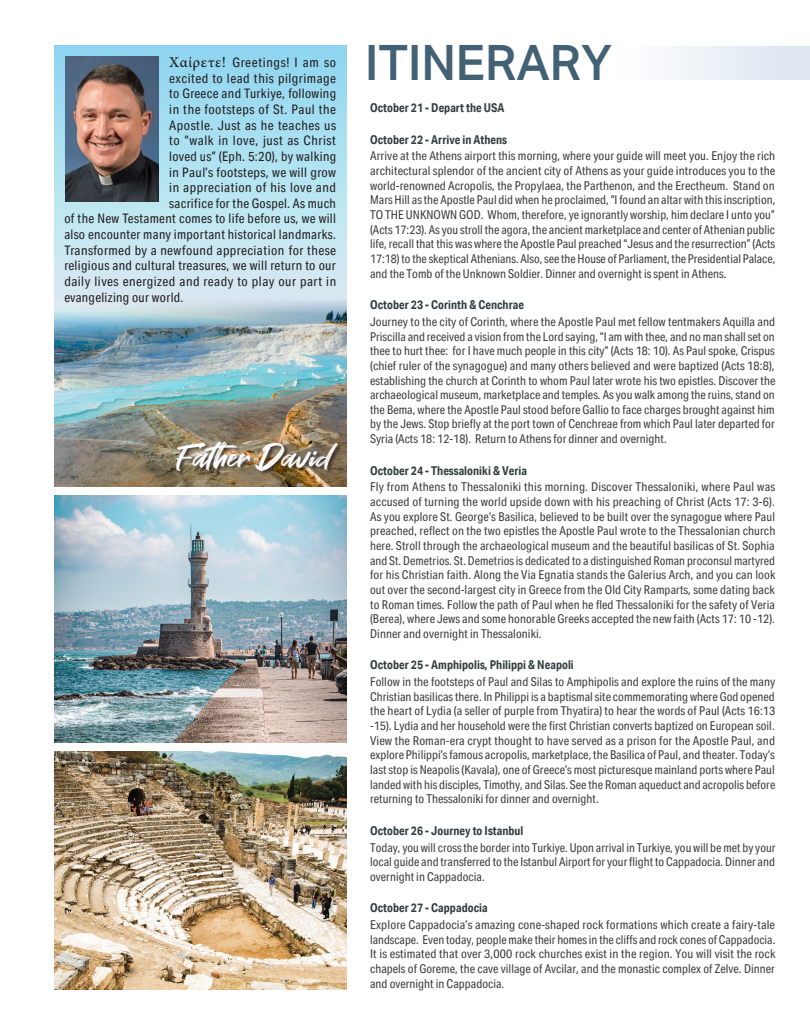
<style>
.page{position:relative;width:810px;height:1035px;background:#fff}
.page>*{position:absolute;margin:0;border:0;box-sizing:border-box;transform-origin:0 0}
.t1{font:500 48.75px "Aktiv Grotesk";color:#426174}
.t2{font:35px "Great Sejagad";color:#fff;scale:1.1 1}
.t3{font:13.12px "Aktiv Grotesk Cd";letter-spacing:.025em;color:#231f20}
.t4{font:13.12px "Aktiv Grotesk Cd";letter-spacing:.045em;color:#231f20}
.t5{font:12.25px/14.6px "Aktiv Grotesk Cd";letter-spacing:.005em;color:#3e3e3f;text-align:justify}
.t6{font:700 12.25px "Aktiv Grotesk Cd";letter-spacing:.005em;color:#323e40}
.s1{font-family:"Minion Pro";font-weight:500;font-size:15px}
</style>
<div class="page">
<div style="left:54px;top:46px;width:292px;height:275px;background:linear-gradient(to bottom,#8cd5ef,#dfeef3)"></div>
<img style="left:54px;top:495px;width:292px;height:248px">
<img style="left:54px;top:752px;width:292px;height:238px">
<img style="left:54px;top:298px;width:292px;height:189px">
<div style="left:614px;top:46px;width:196px;height:33px;background:linear-gradient(to right,#fff,#dbe4f0)"></div>
<img style="left:65px;top:56px;width:93px;height:145px">
<div style="left:176px;top:441px;width:167px;height:36px;background:#231f20;opacity:.75"></div>
<p class="t4" style="left:169px;top:55px;width:168px"><span class="s1">Χαίρετε!</span> Greetings! I am so</p>
<p class="t3" style="left:169px;top:70px;width:168px">excited to lead this pilgrimage</p>
<p class="t3" style="left:169px;top:86px;width:168px">to Greece and Turkiye, following</p>
<p class="t3" style="left:169px;top:102px;width:168px">in the footsteps of St. Paul the</p>
<p class="t3" style="left:169px;top:117px;width:168px">Apostle. Just as he teaches us</p>
<p class="t3" style="left:169px;top:133px;width:168px">to “walk in love, just as Christ</p>
<p class="t3" style="left:169px;top:148px;width:168px">loved us” (Eph. 5:20), by walking</p>
<p class="t3" style="left:169px;top:164px;width:168px">in Paul’s footsteps, we will grow</p>
<p class="t3" style="left:169px;top:180px;width:168px">in appreciation of his love and</p>
<p class="t3" style="left:169px;top:195px;width:168px">sacrifice for the Gospel. As much</p>
<p class="t3" style="left:64px;top:211px;width:273px">of the New Testament comes to life before us, we will</p>
<p class="t3" style="left:64px;top:227px;width:273px">also encounter many important historical landmarks.</p>
<p class="t3" style="left:64px;top:242px;width:273px">Transformed by a newfound appreciation for these</p>
<p class="t3" style="left:64px;top:258px;width:273px">religious and cultural treasures, we will return to our</p>
<p class="t3" style="left:64px;top:273px;width:273px">daily lives energized and ready to play our part in</p>
<p class="t3" style="left:64px;top:289px;width:121px">evangelizing our world.</p>
<h2 class="t2" style="left:176px;top:437px;width:144px">FatherDavid</h2>
<h1 class="t1" style="left:365px;top:35px;width:249px">ITINERARY</h1>
<p class="t6" style="left:370px;top:100px;width:136px">October 21 - Depart the USA</p>
<p class="t6" style="left:370px;top:132px;width:138px">October 22 - Arrive in Athens</p>
<p class="t5" style="left:370px;top:149px;width:407px">Arrive at the Athens airport this morning, where your guide will meet you. Enjoy the rich architectural splendor of the ancient city of Athens as your guide introduces you to the world-renowned Acropolis, the Propylaea, the Parthenon, and the Erectheum. Stand on Mars Hill as the Apostle Paul did when he proclaimed, “I found an altar with this inscription, TO THE UNKNOWN GOD. Whom, therefore, ye ignorantly worship, him declare I unto you” (Acts 17:23). As you stroll the agora, the ancient marketplace and center of Athenian public life, recall that this was where the Apostle Paul preached “Jesus and the resurrection” (Acts 17:18) to the skeptical Athenians. Also, see the House of Parliament, the Presidential Palace, and the Tomb of the Unknown Soldier. Dinner and overnight is spent in Athens.</p>
<p class="t6" style="left:370px;top:297px;width:155px">October 23 - Corinth &amp; Cenchrae</p>
<p class="t5" style="left:370px;top:314px;width:407px">Journey to the city of Corinth, where the Apostle Paul met fellow tentmakers Aquilla and Priscilla and received a vision from the Lord saying, “I am with thee, and no man shall set on thee to hurt thee: for I have much people in this city” (Acts 18: 10). As Paul spoke, Crispus (chief ruler of the synagogue) and many others believed and were baptized (Acts 18:8), establishing the church at Corinth to whom Paul later wrote his two epistles. Discover the archaeological museum, marketplace and temples. As you walk among the ruins, stand on the Bema, where the Apostle Paul stood before Gallio to face charges brought against him by the Jews. Stop briefly at the port town of Cenchreae from which Paul later departed for Syria (Acts 18: 12-18). Return to Athens for dinner and overnight.</p>
<p class="t6" style="left:370px;top:463px;width:158px">October 24 - Thessaloniki &amp; Veria</p>
<p class="t5" style="left:370px;top:480px;width:407px">Fly from Athens to Thessaloniki this morning. Discover Thessaloniki, where Paul was accused of turning the world upside down with his preaching of Christ (Acts 17: 3-6).<br>As you explore St. George’s Basilica, believed to be built over the synagogue where Paul preached, reflect on the two epistles the Apostle Paul wrote to the Thessalonian church here. Stroll through the archaeological museum and the beautiful basilicas of St. Sophia and St. Demetrios. St. Demetrios is dedicated to a distinguished Roman proconsul martyred for his Christian faith. Along the Via Egnatia stands the Galerius Arch, and you can look out over the second-largest city in Greece from the Old City Ramparts, some dating back to Roman times. Follow the path of Paul when he fled Thessaloniki for the safety of Veria (Berea), where Jews and some honorable Greeks accepted the new faith (Acts 17: 10 -12).<br>Dinner and overnight in Thessaloniki.</p>
<p class="t6" style="left:370px;top:658px;width:205px">October 25 - Amphipolis, Philippi &amp; Neapoli</p>
<p class="t5" style="left:370px;top:674px;width:407px">Follow in the footsteps of Paul and Silas to Amphipolis and explore the ruins of the many Christian basilicas there. In Philippi is a baptismal site commemorating where God opened the heart of Lydia (a seller of purple from Thyatira) to hear the words of Paul (Acts 16:13 -15). Lydia and her household were the first Christian converts baptized on European soil.<br>View the Roman-era crypt thought to have served as a prison for the Apostle Paul, and explore Philippi’s famous acropolis, marketplace, the Basilica of Paul, and theater. Today’s last stop is Neapolis (Kavala), one of Greece’s most picturesque mainland ports where Paul landed with his disciples, Timothy, and Silas. See the Roman aqueduct and acropolis before returning to Thessaloniki for dinner and overnight.</p>
<p class="t6" style="left:370px;top:823px;width:155px">October 26 - Journey to Istanbul</p>
<p class="t5" style="left:370px;top:840px;width:407px">Today, you will cross the border into Turkiye. Upon arrival in Turkiye, you will be met by your local guide and transferred to the Istanbul Airport for your flight to Cappadocia. Dinner and overnight in Cappadocia.</p>
<p class="t6" style="left:370px;top:901px;width:119px">October 27 - Cappadocia</p>
<p class="t5" style="left:370px;top:917px;width:407px">Explore Cappadocia’s amazing cone-shaped rock formations which create a fairy-tale landscape. Even today, people make their homes in the cliffs and rock cones of Cappadocia.<br>It is estimated that over 3,000 rock churches exist in the region. You will visit the rock chapels of Goreme, the cave village of Avcilar, and the monastic complex of Zelve. Dinner and overnight in Cappadocia.</p>
</div>
